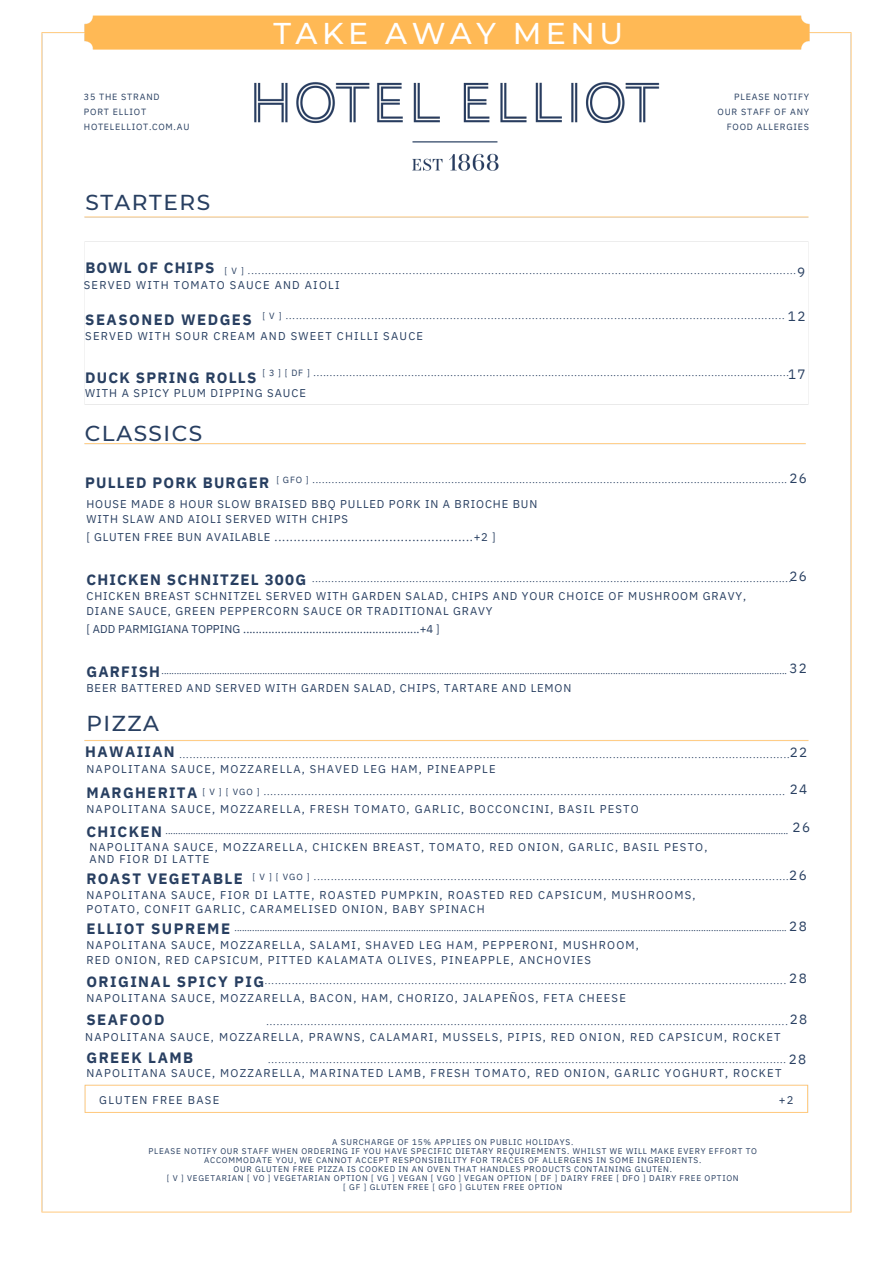
<style>
.page{position:relative;width:894px;height:1264px;background:#fff}
.page>*{position:absolute;margin:0;border:0;box-sizing:border-box;transform-origin:0 0}
.t1{font:500 30px "Montserrat";letter-spacing:.15em;color:#fff}
.t2{font:500 21.6px "Montserrat";letter-spacing:.07em;color:#283f61}
.t3{font:700 15px "IBM Plex Sans";letter-spacing:.09em;color:#283f61}
.t4{font:700 15px "IBM Plex Sans";letter-spacing:.07em;color:#283f61}
.t5{font:13.5px "IBM Plex Sans";letter-spacing:.11em;color:#283f61}
.t6{font:11.25px/14.7px "IBM Plex Sans";letter-spacing:.105em;color:#283f61}
.t7{font:11.25px/14.7px "IBM Plex Sans";letter-spacing:.08em;color:#283f61}
.t8{font:11.25px "IBM Plex Sans";letter-spacing:.01em;color:#283f61}
.t9{font:11.25px "IBM Plex Sans";letter-spacing:.07em;color:#283f61}
.t10{font:11.25px "IBM Plex Sans";letter-spacing:.075em;color:#283f61}
.t11{font:9px/14.7px "IBM Plex Sans";letter-spacing:.09em;color:#283f61;text-align:right}
.t12{font:8.25px/9px "IBM Plex Sans";letter-spacing:.085em;color:#283f61;text-align:center}
</style>
<div class="page">
<img style="left:41px;top:15px;width:811px;height:1198px">
<p class="t11" style="left:84px;top:90px;width:77px">35 THE STRAND</p>
<p class="t11" style="left:84px;top:105px;width:64px">PORT ELLIOT</p>
<p class="t11" style="left:84px;top:120px;width:107px">HOTELELLIOT.COM.AU</p>
<h4 class="t2" style="left:85px;top:189px;width:126px">STARTERS</h4>
<p class="t1" style="left:273px;top:15px;width:351px">TAKE AWAY MENU</p>
<p class="t11" style="left:717px;top:90px;width:93px">PLEASE NOTIFY<br>OUR STAFF OF ANY<br>FOOD ALLERGIES</p>
<h3 class="t4" style="left:85px;top:257px;width:130px">BOWL OF CHIPS</h3>
<h4 class="t11" style="left:224px;top:263px;width:573px">[ V ] ................................................................................................................................................................</h4>
<h2 class="t5" style="left:796px;top:263px;width:10px">9</h2>
<h3 class="t5" style="left:787px;top:307px;width:19px">12</h3>
<h4 class="t6" style="left:84px;top:278px;width:257px">SERVED WITH TOMATO SAUCE AND AIOLI</h4>
<h2 class="t11" style="left:262px;top:308px;width:523px">[ V ] ..................................................................................................................................................</h2>
<h3 class="t3" style="left:85px;top:309px;width:168px">SEASONED WEDGES</h3>
<p class="t6" style="left:85px;top:328px;width:339px">SERVED WITH SOUR CREAM AND SWEET CHILLI SAUCE</p>
<p class="t5" style="left:788px;top:365px;width:19px">17</p>
<p class="t11" style="left:262px;top:365px;width:528px">[ 3 ] [ DF ] ..................................................................................................................................................</p>
<p class="t3" style="left:85px;top:367px;width:173px">DUCK SPRING ROLLS</p>
<p class="t6" style="left:85px;top:386px;width:222px">WITH A SPICY PLUM DIPPING SAUCE</p>
<p class="t2" style="left:85px;top:419px;width:119px">CLASSICS</p>
<p class="t3" style="left:85px;top:473px;width:185px">PULLED PORK BURGER</p>
<p class="t5" style="left:789px;top:469px;width:19px">26</p>
<p class="t11" style="left:276px;top:472px;width:512px">[ GFO ] ...................................................................................................................................................</p>
<h3 class="t7" style="left:86px;top:496px;width:452px">HOUSE MADE 8 HOUR SLOW BRAISED BBQ PULLED PORK IN A BRIOCHE BUN<br>WITH SLAW AND AIOLI SERVED WITH CHIPS</h3>
<h3 class="t9" style="left:86px;top:529px;width:410px">[ GLUTEN FREE BUN AVAILABLE ....................................................+2 ]</h3>
<p class="t5" style="left:789px;top:567px;width:19px">26</p>
<h4 class="t3" style="left:86px;top:569px;width:221px">CHICKEN SCHNITZEL 300G</h4>
<p class="t11" style="left:312px;top:571px;width:480px">....................................................................................................................................................</p>
<h4 class="t7" style="left:86px;top:588px;width:661px">CHICKEN BREAST SCHNITZEL SERVED WITH GARDEN SALAD, CHIPS AND YOUR CHOICE OF MUSHROOM GRAVY,<br>DIANE SAUCE, GREEN PEPPERCORN SAUCE OR TRADITIONAL GRAVY</h4>
<h4 class="t8" style="left:86px;top:621px;width:355px">[ ADD PARMIGIANA TOPPING ........................................................+4 ]</h4>
<h4 class="t5" style="left:789px;top:659px;width:19px">32</h4>
<p class="t3" style="left:86px;top:661px;width:75px">GARFISH</p>
<h3 class="t11" style="left:161px;top:662px;width:626px">........................................................................................................................................................................................................................................................</h3>
<p class="t10" style="left:86px;top:680px;width:486px">BEER BATTERED AND SERVED WITH GARDEN SALAD, CHIPS, TARTARE AND LEMON</p>
<h3 class="t2" style="left:86px;top:710px;width:74px">PIZZA</h3>
<p class="t3" style="left:85px;top:741px;width:91px">HAWAIIAN</p>
<p class="t5" style="left:789px;top:742px;width:19px">22</p>
<h3 class="t11" style="left:179px;top:747px;width:611px">...................................................................................................................................................................................</h3>
<h4 class="t6" style="left:86px;top:761px;width:410px">NAPOLITANA SAUCE, MOZZARELLA, SHAVED LEG HAM, PINEAPPLE</h4>
<h4 class="t3" style="left:86px;top:782px;width:112px">MARGHERITA</h4>
<p class="t11" style="left:202px;top:784px;width:584px">[ V ] [ VGO ] .........................................................................................................................................................</p>
<h3 class="t5" style="left:789px;top:780px;width:19px">24</h3>
<p class="t6" style="left:86px;top:801px;width:553px">NAPOLITANA SAUCE, MOZZARELLA, FRESH TOMATO, GARLIC, BOCCONCINI, BASIL PESTO</p>
<p class="t5" style="left:792px;top:818px;width:19px">26</p>
<p class="t3" style="left:86px;top:821px;width:77px">CHICKEN</p>
<h4 class="t6" style="left:89px;top:840px;width:619px;line-height:12.3px">NAPOLITANA SAUCE, MOZZARELLA, CHICKEN BREAST, TOMATO, RED ONION, GARLIC, BASIL PESTO,<br>AND FIOR DI LATTE</h4>
<h3 class="t11" style="left:165px;top:823px;width:624px">.......................................................................................................................................................................................................................................................</h3>
<h3 class="t3" style="left:86px;top:868px;width:158px">ROAST VEGETABLE</h3>
<p class="t11" style="left:252px;top:869px;width:537px">[ V ] [ VGO ] ...........................................................................................................................................</p>
<p class="t5" style="left:789px;top:866px;width:19px">26</p>
<p class="t6" style="left:86px;top:887px;width:610px">NAPOLITANA SAUCE, FIOR DI LATTE, ROASTED PUMPKIN, ROASTED RED CAPSICUM, MUSHROOMS,<br>POTATO, CONFIT GARLIC, CARAMELISED ONION, BABY SPINACH</p>
<h4 class="t3" style="left:86px;top:919px;width:145px">ELLIOT SUPREME</h4>
<p class="t11" style="left:234px;top:920px;width:553px">...........................................................................................................................................................................................................................</p>
<p class="t5" style="left:789px;top:916px;width:19px">28</p>
<h3 class="t6" style="left:86px;top:937px;width:553px">NAPOLITANA SAUCE, MOZZARELLA, SALAMI, SHAVED LEG HAM, PEPPERONI, MUSHROOM,<br>RED ONION, RED CAPSICUM, PITTED KALAMATA OLIVES, PINEAPPLE, ANCHOVIES</h3>
<h2 class="t3" style="left:86px;top:972px;width:179px">ORIGINAL SPICY PIG</h2>
<h4 class="t11" style="left:265px;top:973px;width:522px">.........................................................................................................................................................</h4>
<h3 class="t5" style="left:789px;top:969px;width:19px">28</h3>
<p class="t6" style="left:86px;top:990px;width:541px">NAPOLITANA SAUCE, MOZZARELLA, BACON, HAM, CHORIZO, JALAPEÑOS, FETA CHEESE</p>
<p class="t3" style="left:86px;top:1009px;width:80px">SEAFOOD</p>
<h4 class="t6" style="left:85px;top:1029px;width:696px">NAPOLITANA SAUCE, MOZZARELLA, PRAWNS, CALAMARI, MUSSELS, PIPIS, RED ONION, RED CAPSICUM, ROCKET</h4>
<p class="t5" style="left:789px;top:1009px;width:19px">28</p>
<h3 class="t11" style="left:266px;top:1013px;width:522px">.........................................................................................................................................................</h3>
<p class="t3" style="left:86px;top:1048px;width:108px">GREEK LAMB</p>
<h4 class="t6" style="left:86px;top:1065px;width:696px">NAPOLITANA SAUCE, MOZZARELLA, MARINATED LAMB, FRESH TOMATO, RED ONION, GARLIC YOGHURT, ROCKET</h4>
<h4 class="t11" style="left:268px;top:1052px;width:519px">........................................................................................................................................................</h4>
<h5 class="t5" style="left:788px;top:1050px;width:19px">28</h5>
<h3 class="t6" style="left:99px;top:1092px;width:121px">GLUTEN FREE BASE</h3>
<h1 class="t12" style="left:148px;top:1137px;width:610px">A SURCHARGE OF 15% APPLIES ON PUBLIC HOLIDAYS.<br>PLEASE NOTIFY OUR STAFF WHEN ORDERING IF YOU HAVE SPECIFIC DIETARY REQUIREMENTS. WHILST WE WILL MAKE EVERY EFFORT TO ACCOMMODATE YOU, WE CANNOT ACCEPT RESPONSIBILITY FOR TRACES OF ALLERGENS IN SOME INGREDIENTS.<br>OUR GLUTEN FREE PIZZA IS COOKED IN AN OVEN THAT HANDLES PRODUCTS CONTAINING GLUTEN.<br>[ V ] VEGETARIAN [ VO ] VEGETARIAN OPTION [ VG ] VEGAN [ VGO ] VEGAN OPTION [ DF ] DAIRY FREE [ DFO ] DAIRY FREE OPTION<br>[ GF ] GLUTEN FREE [ GFO ] GLUTEN FREE OPTION</h1>
<p class="t6" style="left:778px;top:1092px;width:16px">+2</p>
</div>
